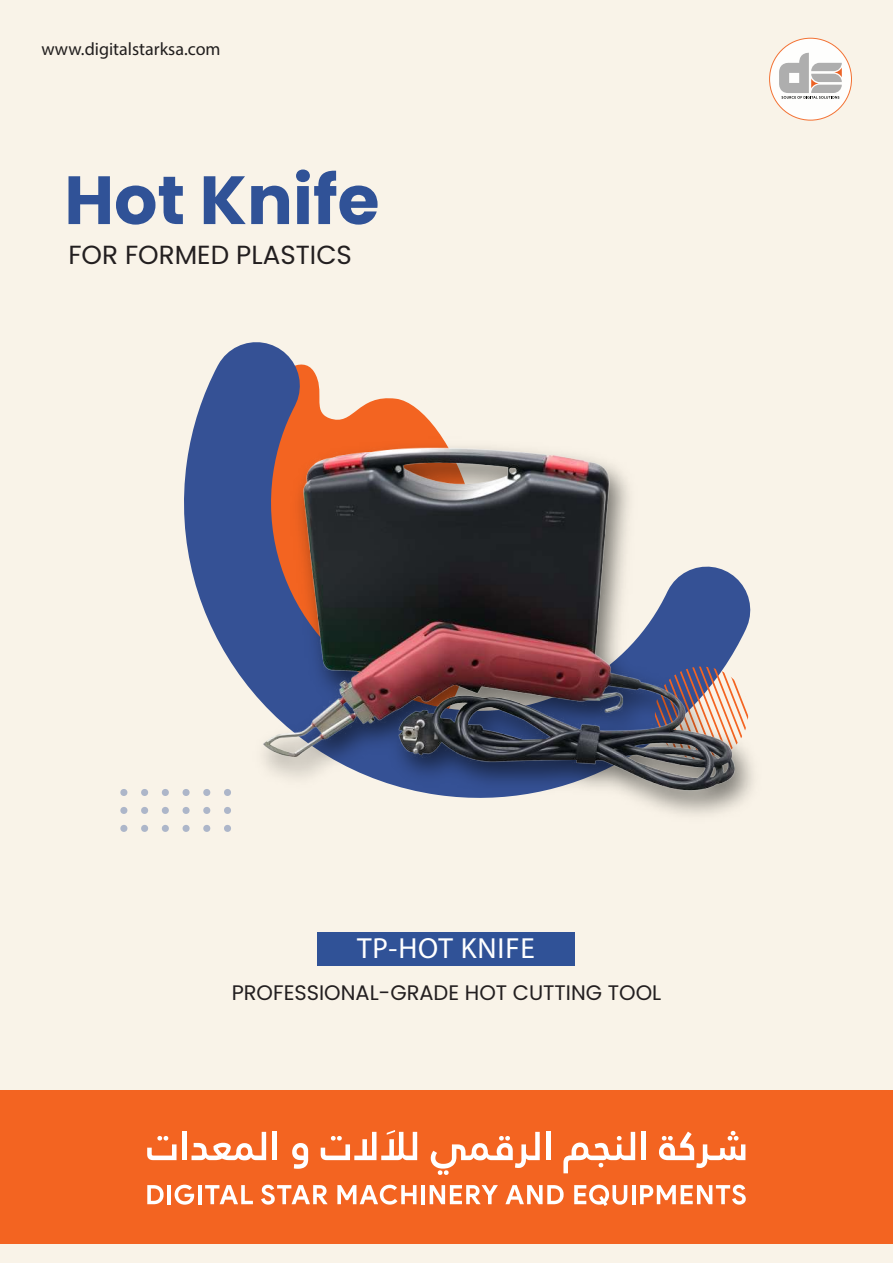
<style>
.page{position:relative;width:893px;height:1263px;background:#f9f3e8}
.page>*{position:absolute;margin:0;border:0;box-sizing:border-box;transform-origin:0 0}
.t1{font:700 68.1px "Poppins";color:#305297}
.t2{font:29.1px "Myriad Pro";letter-spacing:.03em;color:#fff}
.t3{font:26.25px "Poppins";color:#231f20}
.t4{font:21px "Poppins";color:#231f20}
.t5{font:18px "Myriad Pro";color:#211e1e}
</style>
<div class="page">
<div style="left:0;top:1090px;width:893px;height:153px;background:#f36421"></div>
<div style="left:318px;top:932px;width:257px;height:34px;background:#305297"></div>
<img style="left:120px;top:342px;width:633px;height:490px">
<div style="left:770px;top:38px;width:81px;height:82px;background:#fff;border-radius:50%"></div>
<div style="left:769px;top:38px;width:83px;height:83px;border:1px solid #f36623;border-radius:50%"></div>
<svg style="left:779px;top:52px;width:63px;height:47px"></svg>
<svg style="left:147px;top:1136px;width:30px;height:24px"></svg>
<hr style="left:183px;top:1132px;width:4px;height:28px;background:#fff">
<svg style="left:192px;top:1132px;width:74px;height:28px"></svg>
<hr style="left:273px;top:1132px;width:4px;height:28px;background:#fff">
<svg style="left:292px;top:1143px;width:16px;height:26px"></svg>
<svg style="left:321px;top:1130px;width:96px;height:30px"></svg>
<svg style="left:431px;top:1132px;width:109px;height:43px"></svg>
<div style="left:546px;top:1132px;width:5px;height:28px;background:#fff"></div>
<svg style="left:563px;top:1132px;width:72px;height:41px"></svg>
<hr style="left:642px;top:1132px;width:4px;height:28px;background:#fff">
<svg style="left:659px;top:1131px;width:86px;height:37px"></svg>
<svg style="left:147px;top:1185px;width:17px;height:19px"></svg>
<hr style="left:167px;top:1185px;width:4px;height:19px;background:#fff">
<svg style="left:175px;top:1185px;width:19px;height:20px"></svg>
<hr style="left:198px;top:1185px;width:4px;height:19px;background:#fff">
<svg style="left:205px;top:1185px;width:48px;height:19px"></svg>
<svg style="left:261px;top:1185px;width:67px;height:20px"></svg>
<svg style="left:337px;top:1185px;width:79px;height:20px"></svg>
<hr style="left:421px;top:1185px;width:4px;height:19px;background:#fff">
<svg style="left:430px;top:1185px;width:68px;height:19px"></svg>
<svg style="left:505px;top:1185px;width:59px;height:19px"></svg>
<svg style="left:574px;top:1185px;width:53px;height:21px"></svg>
<hr style="left:632px;top:1185px;width:3px;height:19px;background:#fff">
<svg style="left:640px;top:1185px;width:106px;height:20px"></svg>
<p class="t5" style="left:41px;top:38px;width:181px">www.digitalstarksa.com</p>
<h1 class="t1" style="left:64px;top:161px;width:317px">Hot Knife</h1>
<p class="t3" style="left:68px;top:240px;width:285px">FOR FORMED PLASTICS</p>
<h2 class="t2" style="left:357px;top:931px;width:179px">TP-HOT KNIFE</h2>
<p class="t4" style="left:232px;top:980px;width:431px">PROFESSIONAL-GRADE HOT CUTTING TOOL</p>
</div>
